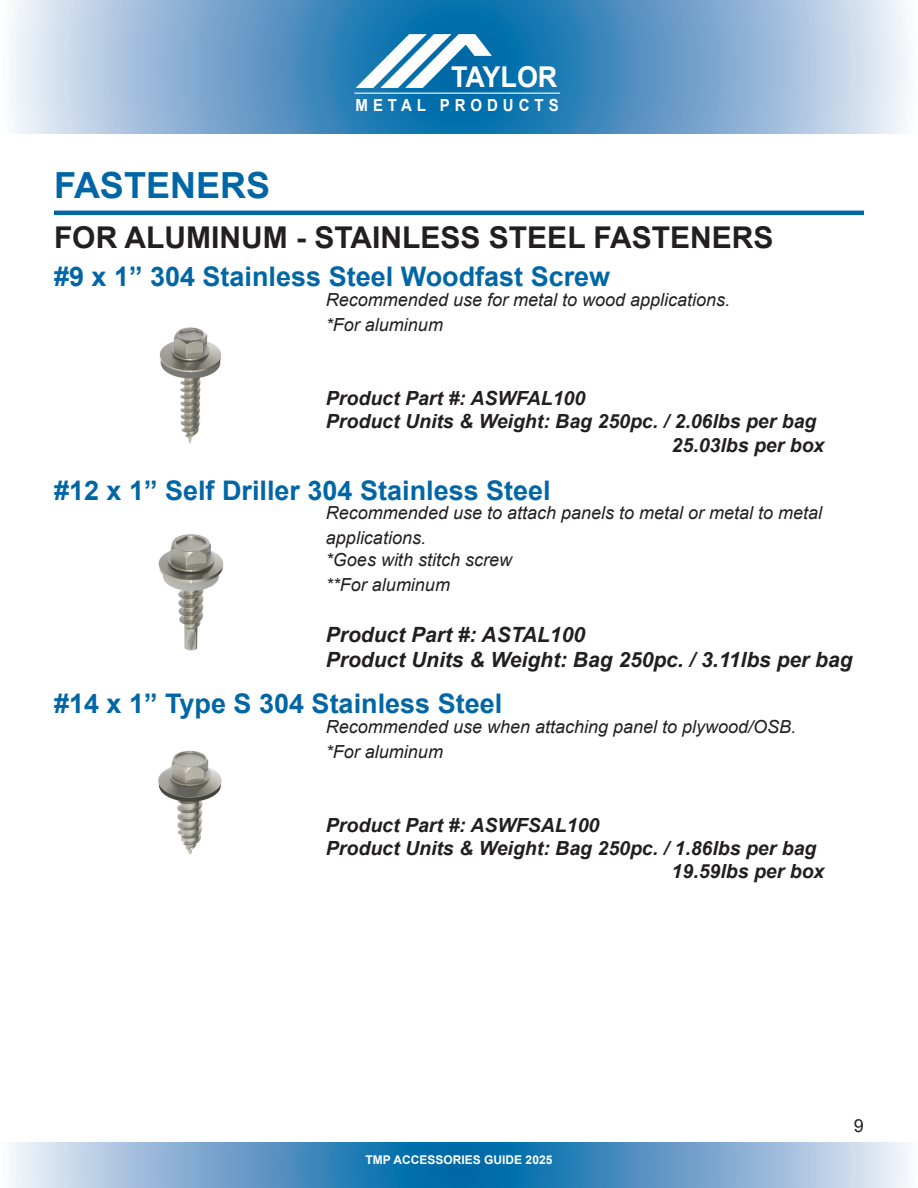
<style>
.page{position:relative;width:918px;height:1188px;background:#fff}
.page>*{position:absolute;margin:0;border:0;box-sizing:border-box;transform-origin:0 0}
.t1{font:700 36px "Arial";color:#0066a5}
.t2{font:700 30px "Arial";color:#231f20}
.t3{font:700 28.65px "Arial";color:#fff;scale:.94 1}
.t4{font:700 27px "Arial";color:#0066a5}
.t5{font:italic 700 21px "Arial";color:#231f20}
.t6{font:italic 700 19.5px "Arial";color:#231f20}
.t7{font:italic 18px/25.2px "Arial";color:#231f20}
.t8{font:18px "Arial";color:#231f20}
.t9{font:700 16.65px "Arial";letter-spacing:.33em;color:#fff;scale:.9 1}
.t10{font:700 12px "Arial";color:#fff}
</style>
<div class="page">
<svg style="left:11px;top:0;width:897px;height:134px;background:#75a7ce"></svg>
<svg style="left:11px;top:1143px;width:897px;height:45px;background:#6ca2cb"></svg>
<svg style="left:356px;top:35px;width:135px;height:53px"></svg>
<hr style="left:354px;top:93px;width:206px;height:1px;background:#fff">
<hr style="left:54px;top:211px;width:810px;height:4px;background:#0066a5">
<img style="left:159px;top:327px;width:63px;height:117px">
<img style="left:158px;top:534px;width:66px;height:117px">
<img style="left:158px;top:750px;width:64px;height:105px">
<p class="t1" style="left:54px;top:160px;width:218px">FASTENERS</p>
<h3 class="t3" style="left:451px;top:58px;width:115px">TAYLOR</h3>
<p class="t9" style="left:356px;top:94px;width:227px">METAL PRODUCTS</p>
<p class="t2" style="left:54px;top:216px;width:721px">FOR ALUMINUM - STAINLESS STEEL FASTENERS</p>
<p class="t4" style="left:54px;top:258px;width:558px">#9 x 1” 304 Stainless Steel Woodfast Screw</p>
<p class="t7" style="left:326px;top:287px;width:406px">Recommended use for metal to wood applications.</p>
<p class="t7" style="left:326px;top:312px;width:119px">*For aluminum</p>
<p class="t6" style="left:326px;top:385px;width:261px">Product Part #: ASWFAL100</p>
<p class="t6" style="left:326px;top:408px;width:492px">Product Units &amp; Weight: Bag 250pc. / 2.06lbs per bag</p>
<p class="t6" style="left:672px;top:432px;width:154px">25.03lbs per box</p>
<p class="t4" style="left:54px;top:471px;width:498px">#12 x 1” Self Driller 304 Stainless Steel</p>
<p class="t7" style="left:326px;top:501px;width:498px">Recommended use to attach panels to metal or metal to metal applications.</p>
<p class="t7" style="left:326px;top:547px;width:188px">*Goes with stitch screw</p>
<p class="t7" style="left:326px;top:573px;width:126px">**For aluminum</p>
<p class="t5" style="left:326px;top:620px;width:261px">Product Part #: ASTAL100</p>
<p class="t5" style="left:326px;top:645px;width:528px">Product Units &amp; Weight: Bag 250pc. / 3.11lbs per bag</p>
<p class="t4" style="left:54px;top:684px;width:450px">#14 x 1” Type S 304 Stainless Steel</p>
<p class="t7" style="left:326px;top:714px;width:472px">Recommended use when attaching panel to plywood/OSB.</p>
<p class="t7" style="left:326px;top:739px;width:119px">*For aluminum</p>
<p class="t6" style="left:326px;top:812px;width:275px">Product Part #: ASWFSAL100</p>
<p class="t6" style="left:326px;top:835px;width:492px">Product Units &amp; Weight: Bag 250pc. / 1.86lbs per bag</p>
<p class="t6" style="left:672px;top:858px;width:154px">19.59lbs per box</p>
<p class="t10" style="left:366px;top:1151px;width:188px">TMP ACCESSORIES GUIDE 2025</p>
<p class="t8" style="left:854px;top:1113px;width:12px">9</p>
</div>
